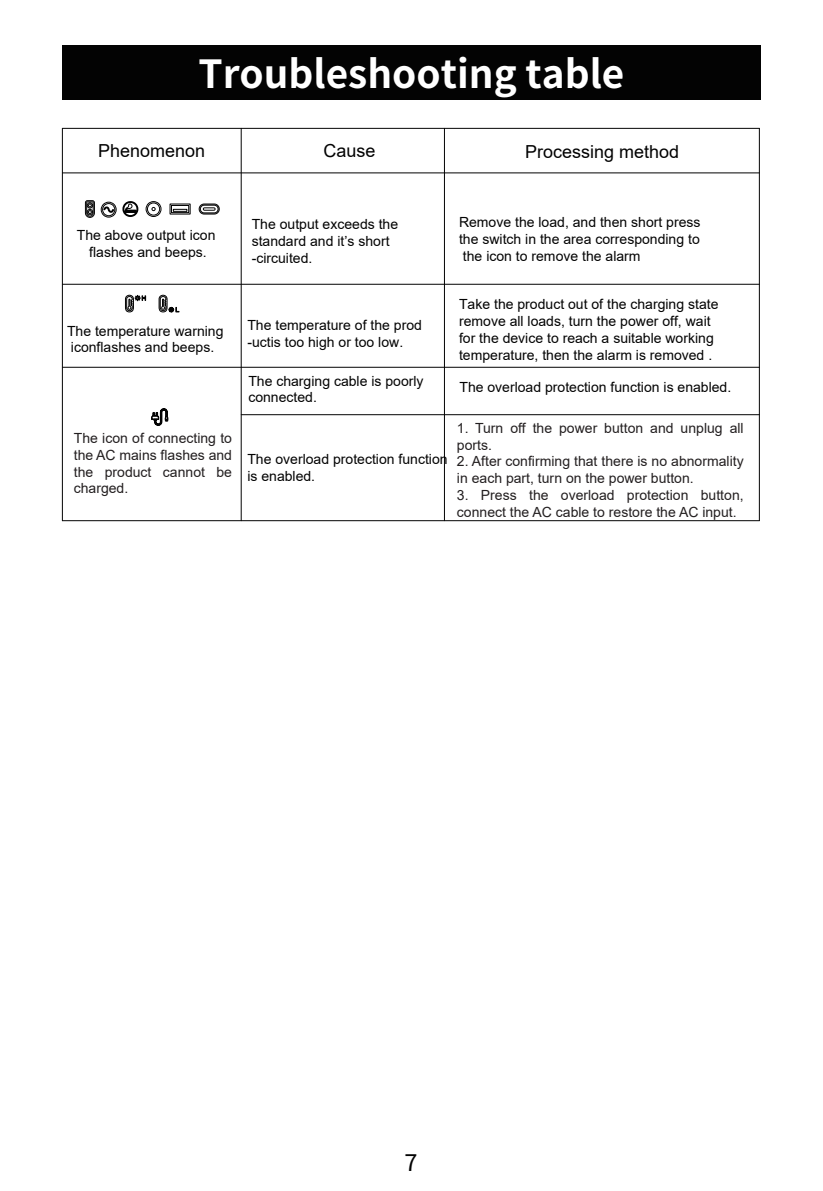
<style>
.page{position:relative;width:823px;height:1191px;background:#fff}
.page>*{position:absolute;margin:0;border:0;box-sizing:border-box;transform-origin:0 0}
.t1{font:700 38.8px "Source Han Sans CN";color:#fff}
.t2{font:18px "Arial";color:#030303}
.t3{font:14px/16.8px "Arial";color:#030303}
.t4{font:14px/16.8px "Arial";color:#231f20}
</style>
<div class="page">
<hr style="left:62px;top:128px;width:1px;height:392px;background:#030303">
<hr style="left:62px;top:128px;width:696px;height:1px;background:#030303">
<hr style="left:62px;top:172px;width:696px;height:1px;background:#030303">
<hr style="left:62px;top:284px;width:696px;height:1px;background:#030303">
<hr style="left:62px;top:367px;width:696px;height:1px;background:#030303">
<hr style="left:241px;top:414px;width:517px;height:1px;background:#030303">
<hr style="left:62px;top:520px;width:696px;height:1px;background:#030303">
<hr style="left:241px;top:128px;width:1px;height:392px;background:#030303">
<hr style="left:444px;top:128px;width:1px;height:392px;background:#030303">
<hr style="left:758px;top:128px;width:1px;height:392px;background:#030303">
<div style="left:62px;top:45px;width:698px;height:55px;background:#030303"></div>
<svg style="left:151px;top:408px;width:17px;height:18px"></svg>
<svg style="left:101px;top:202px;width:15px;height:16px"></svg>
<svg style="left:122px;top:201px;width:16px;height:16px"></svg>
<svg style="left:85px;top:200px;width:10px;height:18px"></svg>
<svg style="left:145px;top:201px;width:16px;height:16px"></svg>
<svg style="left:198px;top:203px;width:21px;height:11px"></svg>
<svg style="left:169px;top:203px;width:21px;height:11px"></svg>
<svg style="left:125px;top:295px;width:21px;height:17px"></svg>
<svg style="left:158px;top:295px;width:21px;height:18px"></svg>
<h1 class="t1" style="left:198px;top:51px;width:427px">Troubleshooting table</h1>
<p class="t2" style="left:98px;top:139px;width:108px">Phenomenon</p>
<p class="t2" style="left:323px;top:139px;width:53px">Cause</p>
<p class="t2" style="left:525px;top:139px;width:155px">Processing method</p>
<p class="t3" style="left:77px;top:227px;width:140px;text-align:center">The above output icon flashes and beeps.</p>
<p class="t3" style="left:67px;top:322px;width:158px">The temperature warning iconflashes and beeps.</p>
<p class="t3" style="left:251px;top:215px;width:148px">The output exceeds the standard and it’s short -circuited.</p>
<p class="t3" style="left:459px;top:214px;width:243px;text-align:justify">Remove the load, and then short press the switch in the area corresponding to the icon to remove the alarm</p>
<p class="t3" style="left:459px;top:296px;width:261px">Take the product out of the charging state remove all loads, turn the power off, wait for the device to reach a suitable working temperature, then the alarm is removed .</p>
<p class="t3" style="left:247px;top:316px;width:176px">The temperature of the prod -uctis too high or too low.</p>
<p class="t3" style="left:248px;top:372px;width:177px">The charging cable is poorly connected.</p>
<p class="t3" style="left:459px;top:379px;width:273px">The overload protection function is enabled.</p>
<p class="t4" style="left:74px;top:429px;width:160px;text-align:justify">The icon of connecting to the AC mains flashes and the product cannot be charged.</p>
<p class="t4" style="left:456px;top:419px;width:288px">1. Turn off the power button and unplug all ports.</p>
<p class="t3" style="left:247px;top:451px;width:201px">The overload protection function is enabled.</p>
<p class="t4" style="left:456px;top:453px;width:288px">2. After confirming that there is no abnormality in each part, turn on the power button.</p>
<p class="t4" style="left:456px;top:486px;width:288px">3. Press the overload protection button, connect the AC cable to restore the AC input.</p>
</div>
